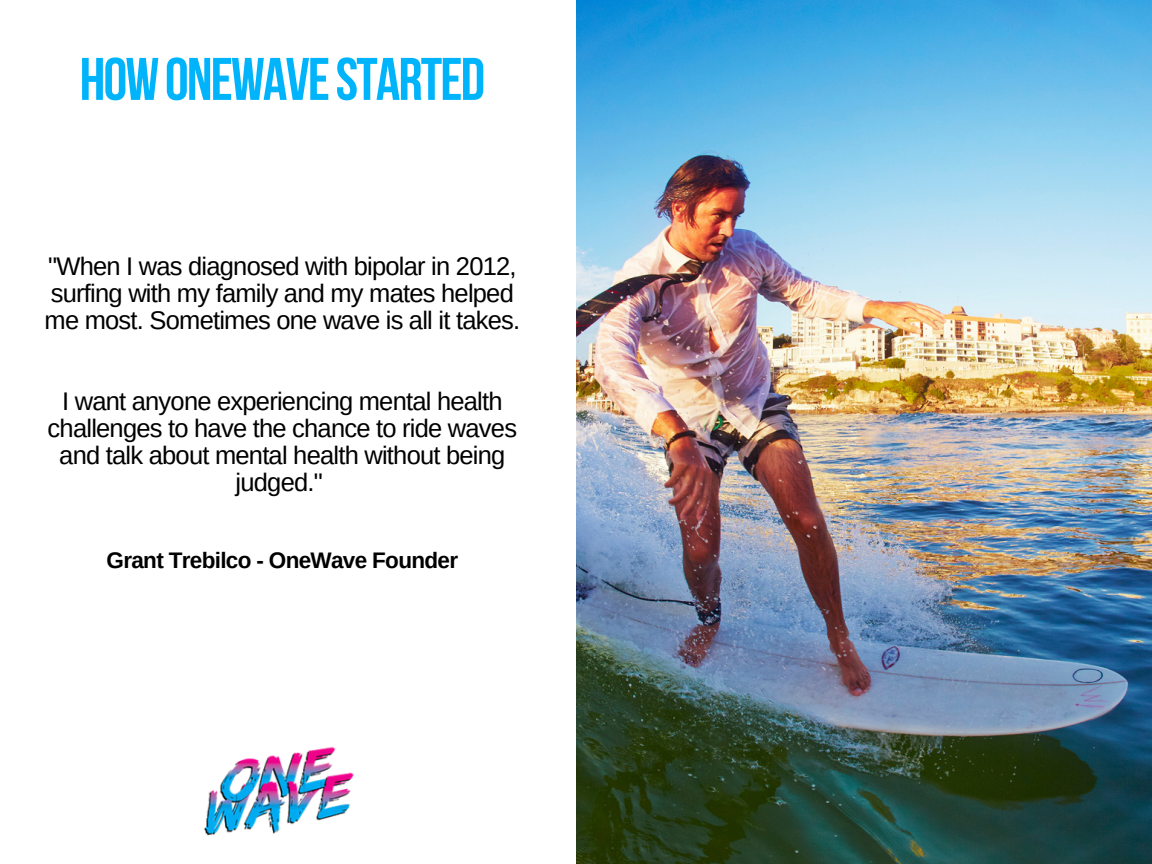
<style>
.page{position:relative;width:1152px;height:864px;background:#fff}
.page>*{position:absolute;margin:0;border:0;box-sizing:border-box;transform-origin:0 0}
.t1{font:700 60px "Bebas Neue";letter-spacing:-.03em;color:#00b4fc}
.t2{font:25.5px/27px "Arimo";letter-spacing:-.03em;color:#000}
.t3{font:700 22.5px "Arimo";letter-spacing:-.03em;color:#000}
</style>
<div class="page">
<img style="left:577px;top:0;width:575px;height:864px">
<img style="left:204px;top:746px;width:150px;height:90px">
<h1 class="t1" style="left:80px;top:55px;width:407px">HOWONEWAVESTARTED</h1>
<p class="t2" style="left:45px;top:252px;width:477px">"When I was diagnosed with bipolar in 2012, surfing with my family and my mates helped me most. Sometimes one wave is all it takes.</p>
<p class="t2" style="left:48px;top:387px;width:471px;text-align:center">I want anyone experiencing mental health challenges to have the chance to ride waves and talk about mental health without being judged."</p>
<p class="t3" style="left:107px;top:548px;width:353px">Grant Trebilco - OneWave Founder</p>
</div>
